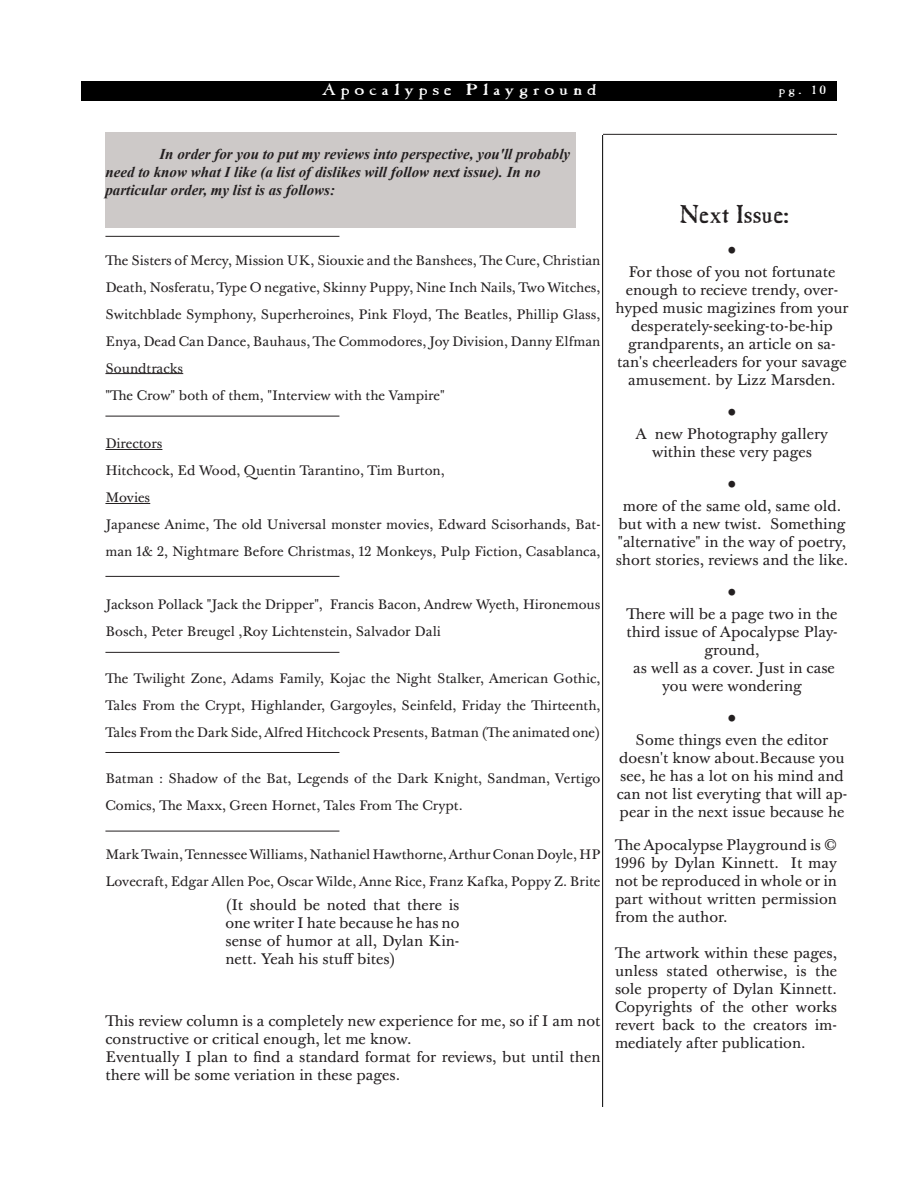
<style>
.page{position:relative;width:918px;height:1188px;background:#fff}
.page>*{position:absolute;margin:0;border:0;box-sizing:border-box;transform-origin:0 0}
.Paragraph_1{font:27px "Casablanca Antique Plain";color:#231f20}
.Paragraph_1-2{font:27px "Times New Roman";color:#231f20}
.t1{font:16.5px "Casablanca Antique Plain";letter-spacing:.21em;color:#fff;scale:1.3 1}
.Paragraph_1-3{font:15px/18px "Baskerville 10 Pro";color:#231f20;text-align:center}
.t2{font:italic 700 15px/18px "Times New Roman";color:#231f20}
.Paragraph_2{font:13.5px/27px "Baskerville 10 Pro";color:#231f20}
.t3{font:12px "Casablanca Antique Plain";color:#fff;scale:1.3 1}
</style>
<div class="page">
<div style="left:81px;top:81px;width:756px;height:19px;background:#000"></div>
<div style="left:105px;top:132px;width:471px;height:96px;background:#cdc9c8"></div>
<hr style="left:105px;top:373px;width:78px;height:1px;background:#231f20">
<hr style="left:105px;top:449px;width:57px;height:1px;background:#231f20">
<hr style="left:105px;top:503px;width:45px;height:1px;background:#231f20">
<hr style="left:105px;top:236px;width:234px;height:1px;background:#231f20">
<hr style="left:105px;top:416px;width:234px;height:1px;background:#231f20">
<hr style="left:105px;top:576px;width:234px;height:1px;background:#231f20">
<hr style="left:105px;top:652px;width:234px;height:1px;background:#231f20">
<hr style="left:105px;top:752px;width:234px;height:1px;background:#231f20">
<hr style="left:105px;top:831px;width:234px;height:1px;background:#231f20">
<hr style="left:603px;top:134px;width:234px;height:1px;background:#231f20">
<hr style="left:602px;top:135px;width:1px;height:972px;background:#000">
<p class="t1" style="left:321px;top:80px;width:213px">Apocalypse Playground</p>
<p class="t3" style="left:779px;top:83px;width:38px">pg. 10</p>
<p class="t2" style="left:105px;top:145px;width:466px;text-indent:54px">In order for you to put my reviews into perspective, you'll probably need to know what I like (a list of dislikes will follow next issue). In no particular order, my list is as follows:</p>
<p class="Paragraph_2" style="left:105px;top:247px;width:497px;text-align:justify">The Sisters of Mercy, Mission UK, Siouxie and the Banshees, The Cure, Christian Death, Nosferatu, Type O negative, Skinny Puppy, Nine Inch Nails, Two Witches, Switchblade Symphony, Superheroines, Pink Floyd, The Beatles, Phillip Glass, Enya, Dead Can Dance, Bauhaus, The Commodores, Joy Division, Danny Elfman</p>
<p class="Paragraph_2" style="left:105px;top:355px;width:79px">Soundtracks</p>
<p class="Paragraph_2" style="left:105px;top:382px;width:341px">"The Crow" both of them, "Interview with the Vampire"</p>
<p class="Paragraph_2" style="left:105px;top:431px;width:58px">Directors</p>
<p class="Paragraph_2" style="left:105px;top:458px;width:341px">Hitchcock, Ed Wood, Quentin Tarantino, Tim Burton,</p>
<p class="Paragraph_2" style="left:105px;top:485px;width:46px">Movies</p>
<p class="Paragraph_2" style="left:105px;top:512px;width:497px">Japanese Anime, The old Universal monster movies, Edward Scisorhands, Bat&shy;man 1&amp; 2, Nightmare Before Christmas, 12 Monkeys, Pulp Fiction, Casablanca,</p>
<p class="Paragraph_2" style="left:105px;top:591px;width:496px">Jackson Pollack "Jack the Dripper", Francis Bacon, Andrew Wyeth, Hironemous<br>Bosch, Peter Breugel ,Roy Lichtenstein, Salvador Dali</p>
<p class="Paragraph_2" style="left:105px;top:666px;width:497px;text-align:justify">The Twilight Zone, Adams Family, Kojac the Night Stalker, American Gothic, Tales From the Crypt, Highlander, Gargoyles, Seinfeld, Friday the Thirteenth, Tales From the Dark Side, Alfred Hitchcock Presents, Batman (The animated one)</p>
<p class="Paragraph_2" style="left:105px;top:765px;width:496px">Batman : Shadow of the Bat, Legends of the Dark Knight, Sandman, Vertigo<br>Comics, The Maxx, Green Hornet, Tales From The Crypt.</p>
<p class="Paragraph_2" style="left:105px;top:841px;width:497px">Mark Twain, Tennessee Williams, Nathaniel Hawthorne, Arthur Conan Doyle, HP<br>Lovecraft, Edgar Allen Poe, Oscar Wilde, Anne Rice, Franz Kafka, Poppy Z. Brite</p>
<p class="Paragraph_1-3" style="left:225px;top:897px;width:236px;text-align:justify">(It should be noted that there is one writer I hate because he has no sense of humor at all, Dylan Kin&shy;nett. Yeah his stuff bites)</p>
<p class="Paragraph_1-3" style="left:105px;top:1012px;width:496px;text-align:left">This review column is a completely new experience for me, so if I am not constructive or critical enough, let me know.</p>
<p class="Paragraph_1-3" style="left:105px;top:1048px;width:497px;text-align:left">Eventually I plan to find a standard format for reviews, but until then there will be some veriation in these pages.</p>
<p class="Paragraph_1" style="left:679px;top:199px;width:111px">Next Issue:</p>
<p class="Paragraph_1-2" style="left:727px;top:231px;width:11px">•</p>
<p class="Paragraph_1-3" style="left:615px;top:264px;width:235px">For those of you not fortunate enough to recieve trendy, over&shy;hyped music magizines from your desperately-seeking-to-be-hip grandparents, an article on sa&shy;tan's cheerleaders for your savage amusement. by Lizz Marsden.</p>
<p class="Paragraph_1-2" style="left:727px;top:393px;width:11px">•</p>
<p class="Paragraph_1-3" style="left:636px;top:426px;width:194px">A new Photography gallery within these very pages</p>
<p class="Paragraph_1-2" style="left:727px;top:465px;width:11px">•</p>
<p class="Paragraph_1-3" style="left:623px;top:498px;width:220px">more of the same old, same old.</p>
<p class="Paragraph_1-3" style="left:616px;top:516px;width:234px;text-align:left">but with a new twist. Something "alternative" in the way of poetry, short stories, reviews and the like.</p>
<p class="Paragraph_1-2" style="left:727px;top:573px;width:11px">•</p>
<p class="Paragraph_1-3" style="left:626px;top:606px;width:213px">There will be a page two in the third issue of Apocalypse Play&shy;ground,</p>
<p class="Paragraph_1-3" style="left:633px;top:660px;width:203px">as well as a cover. Just in case you were wondering</p>
<p class="Paragraph_1-2" style="left:727px;top:699px;width:11px">•</p>
<p class="Paragraph_1-3" style="left:617px;top:732px;width:232px">Some things even the editor doesn't know about.Because you see, he has a lot on his mind and can not list everyting that will ap&shy;pear in the next issue because he</p>
<p class="Paragraph_1-3" style="left:615px;top:836px;width:224px;text-align:justify">The Apocalypse Playground is © 1996 by Dylan Kinnett. It may not be reproduced in whole or in part without written permission from the author.</p>
<p class="Paragraph_1-3" style="left:615px;top:944px;width:224px;text-align:justify">The artwork within these pages, unless stated otherwise, is the sole property of Dylan Kinnett.<br>Copyrights of the other works revert back to the creators im&shy;mediately after publication.</p>
</div>
